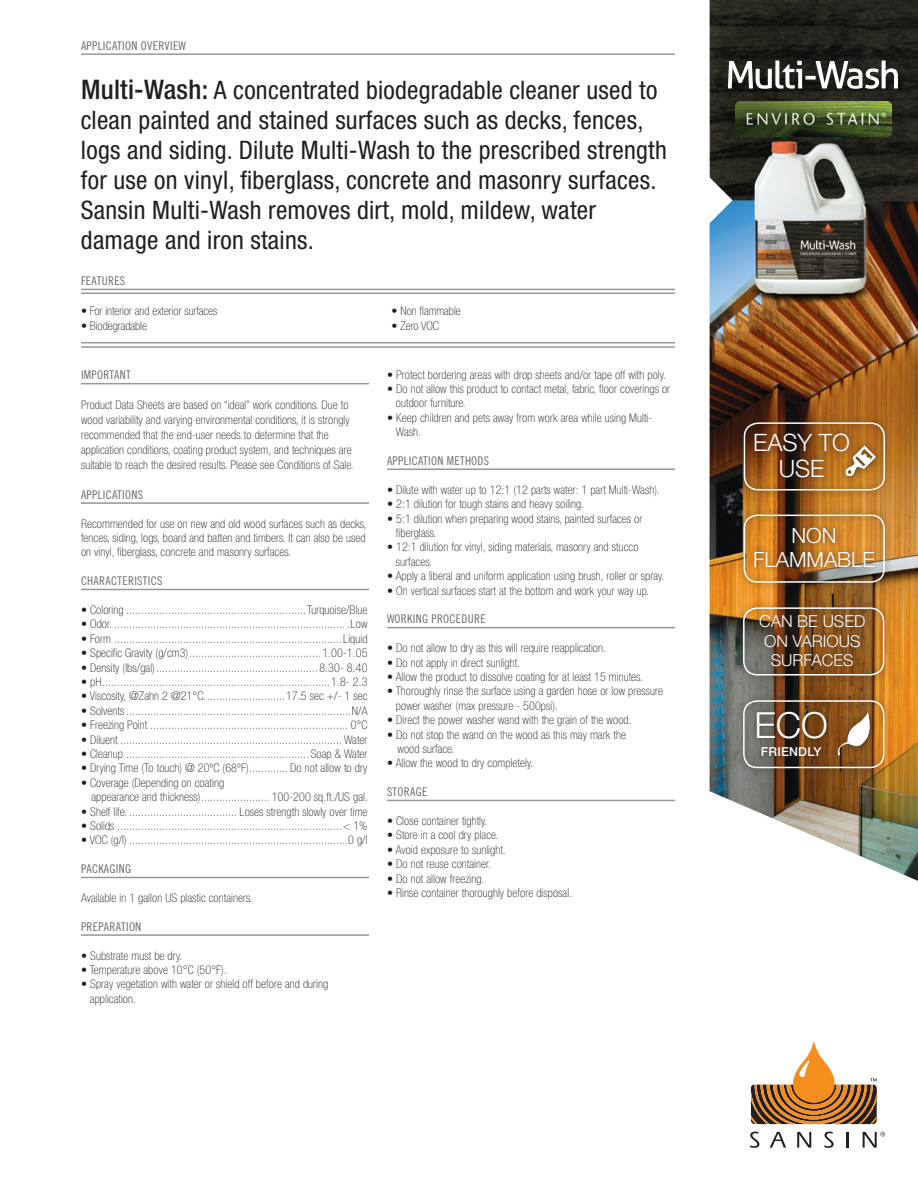
<style>
.page{position:relative;width:918px;height:1188px;background:#fff}
.page>*{position:absolute;margin:0;border:0;box-sizing:border-box;transform-origin:0 0}
.t1{font:300 36px "Helvetica Neue LT Std";color:#fff}
.t2{font:condensed 25.5px/30px "Helvetica Neue LT Std";letter-spacing:.01em;color:#231f20}
.t3{font:300 24px/25.5px "Helvetica Neue LT Std";color:#fff;text-align:center}
.t4{font:300 21px/24px "Helvetica Neue LT Std";color:#fff;text-align:center}
.t5{font:300 16.5px/19.5px "Helvetica Neue LT Std";color:#fff;text-align:center}
.t6{font:500 12.3px "Helvetica Neue LT Std";letter-spacing:.02em;color:#fff}
.t7{font:100 condensed 12px/14.4px "Helvetica Neue LT Std";letter-spacing:.01em;color:#231f20}
.t8{font:12px "Trade Gothic Cond Eighteen";letter-spacing:.025em;color:#69696c}
.s1{font-weight:500;font-size:27px}
</style>
<div class="page">
<img style="left:710px;top:201px;width:208px;height:680px">
<hr style="left:81px;top:383px;width:288px;height:1px;background:#96989b">
<hr style="left:81px;top:502px;width:288px;height:2px;background:#96989b">
<hr style="left:81px;top:589px;width:288px;height:1px;background:#96989b">
<hr style="left:81px;top:877px;width:288px;height:1px;background:#96989b">
<hr style="left:81px;top:934px;width:288px;height:2px;background:#96989b">
<hr style="left:387px;top:468px;width:288px;height:2px;background:#96989b">
<hr style="left:387px;top:627px;width:288px;height:1px;background:#96989b">
<hr style="left:387px;top:800px;width:288px;height:1px;background:#96989b">
<img style="left:710px;top:0;width:208px;height:201px">
<svg style="left:709px;top:150px;width:20px;height:101px"></svg>
<hr style="left:81px;top:289px;width:594px;height:1px;background:#96989b">
<hr style="left:81px;top:293px;width:594px;height:1px;background:#96989b">
<hr style="left:81px;top:342px;width:594px;height:1px;background:#96989b">
<hr style="left:81px;top:346px;width:594px;height:2px;background:#96989b">
<hr style="left:81px;top:53px;width:594px;height:2px;background:#96989b">
<svg style="left:751px;top:1041px;width:126px;height:83px"></svg>
<svg style="left:750px;top:1132px;width:9px;height:16px"></svg>
<svg style="left:770px;top:1132px;width:16px;height:16px"></svg>
<svg style="left:797px;top:1132px;width:14px;height:16px"></svg>
<svg style="left:824px;top:1132px;width:10px;height:16px"></svg>
<svg style="left:847px;top:1132px;width:2px;height:16px"></svg>
<svg style="left:863px;top:1132px;width:22px;height:16px"></svg>
<svg style="left:728px;top:60px;width:170px;height:29px"></svg>
<div style="left:736px;top:507px;width:156px;height:83px;background:#231f20;opacity:.75"></div>
<div style="left:744px;top:515px;width:141px;height:68px;border:2px solid #fff;border-radius:13px"></div>
<div style="left:735px;top:600px;width:157px;height:83px;background:#231f20;opacity:.75"></div>
<div style="left:743px;top:607px;width:141px;height:69px;border:2px solid #fff;border-radius:13px"></div>
<div style="left:736px;top:693px;width:156px;height:83px;background:#231f20;opacity:.75"></div>
<div style="left:743px;top:700px;width:141px;height:68px;border:2px solid #fff;border-radius:13px"></div>
<svg style="left:836px;top:712px;width:37px;height:44px"></svg>
<div style="left:736px;top:415px;width:157px;height:83px;background:#231f20;opacity:.75"></div>
<div style="left:744px;top:422px;width:141px;height:69px;border:2px solid #fff;border-radius:14px"></div>
<svg style="left:845px;top:445px;width:31px;height:31px"></svg>
<img style="left:736px;top:101px;width:156px;height:35px">
<img style="left:729px;top:139px;width:172px;height:205px">
<p class="t8" style="left:81px;top:39px;width:106px">APPLICATION OVERVIEW</p>
<p class="t2" style="left:81px;top:75px;width:587px"><span class="s1">Multi-Wash:</span> A concentrated biodegradable cleaner used to clean painted and stained surfaces such as decks, fences, logs and siding. Dilute Multi-Wash to the prescribed strength for use on vinyl, fiberglass, concrete and masonry surfaces.<br>Sansin Multi-Wash removes dirt, mold, mildew, water damage and iron stains.</p>
<p class="t8" style="left:81px;top:273px;width:46px">FEATURES</p>
<p class="t7" style="left:81px;top:303px;width:138px">• For interior and exterior surfaces</p>
<p class="t7" style="left:81px;top:318px;width:67px">• Biodegradable</p>
<p class="t8" style="left:81px;top:368px;width:51px">IMPORTANT</p>
<p class="t7" style="left:81px;top:398px;width:274px;line-height:15px">Product Data Sheets are based on “ideal” work conditions. Due to wood variability and varying environmental conditions, it is strongly recommended that the end-user needs to determine that the application conditions, coating product system, and techniques are suitable to reach the desired results. Please see Conditions of Sale.</p>
<p class="t8" style="left:81px;top:487px;width:64px">APPLICATIONS</p>
<p class="t7" style="left:81px;top:516px;width:287px;text-align:justify">Recommended for use on new and old wood surfaces such as decks, fences, siding, logs, board and batten and timbers. It can also be used on vinyl, fiberglass, concrete and masonry surfaces.</p>
<p class="t8" style="left:81px;top:574px;width:83px">CHARACTERISTICS</p>
<p class="t7" style="left:81px;top:603px;width:288px">• Coloring ............................................................Turquoise/Blue</p>
<p class="t7" style="left:81px;top:617px;width:288px">• Odor. ............................................................................. .Low</p>
<p class="t7" style="left:81px;top:631px;width:288px">• Form ............................................................................Liquid</p>
<p class="t7" style="left:81px;top:646px;width:288px">• Specific Gravity (g/cm3)............................................ 1.00-1.05</p>
<p class="t7" style="left:81px;top:660px;width:288px">• Density (lbs/gal)...................................................... 8.30- 8.40</p>
<p class="t7" style="left:81px;top:675px;width:288px">• pH............................................................................1.8- 2.3</p>
<p class="t7" style="left:81px;top:689px;width:288px">• Viscosity, @Zahn 2 @21°C. ..........................17.5 sec +/- 1 sec</p>
<p class="t7" style="left:81px;top:703px;width:288px">• Solvents...........................................................................N/A</p>
<p class="t7" style="left:81px;top:718px;width:288px">• Freezing Point .................................................................. 0°C</p>
<p class="t7" style="left:81px;top:732px;width:288px">• Diluent .......................................................................... Water</p>
<p class="t7" style="left:81px;top:747px;width:288px">• Cleanup ............................................................. Soap &amp; Water</p>
<p class="t7" style="left:81px;top:761px;width:288px">• Drying Time (To touch) @ 20ºC (68ºF)............. Do not allow to dry</p>
<p class="t7" style="left:92px;top:775px;width:278px;text-indent:-10px">• Coverage (Depending on coating<br>appearance and thickness)....................... 100-200 sq.ft./US gal.</p>
<p class="t7" style="left:81px;top:804px;width:288px">• Shelf life. .................................... Loses strength slowly over time</p>
<p class="t7" style="left:81px;top:819px;width:288px">• Solids ...........................................................................&lt; 1%</p>
<p class="t7" style="left:81px;top:833px;width:288px">• VOC (g/l) .........................................................................0 g/l</p>
<p class="t8" style="left:81px;top:862px;width:52px">PACKAGING</p>
<p class="t7" style="left:81px;top:891px;width:173px">Available in 1 gallon US plastic containers.</p>
<p class="t8" style="left:81px;top:919px;width:62px">PREPARATION</p>
<p class="t7" style="left:81px;top:948px;width:103px">• Substrate must be dry.</p>
<p class="t7" style="left:81px;top:963px;width:147px">• Temperature above 10°C (50°F).</p>
<p class="t7" style="left:90px;top:977px;width:240px;text-indent:-9px">• Spray vegetation with water or shield off before and during application.</p>
<p class="t7" style="left:392px;top:303px;width:71px">• Non flammable</p>
<p class="t7" style="left:392px;top:318px;width:49px">• Zero VOC</p>
<p class="t7" style="left:387px;top:367px;width:281px">• Protect bordering areas with drop sheets and/or tape off with poly.</p>
<p class="t7" style="left:396px;top:381px;width:276px;text-indent:-9px">• Do not allow this product to contact metal, fabric, floor coverings or outdoor furniture.</p>
<p class="t7" style="left:396px;top:410px;width:258px;text-indent:-9px">• Keep children and pets away from work area while using Multi-<br>Wash.</p>
<p class="t8" style="left:387px;top:454px;width:104px">APPLICATION METHODS</p>
<p class="t7" style="left:387px;top:482px;width:275px">• Dilute with water up to 12:1 (12 parts water: 1 part Multi-Wash).</p>
<p class="t7" style="left:387px;top:497px;width:198px">• 2:1 dilution for tough stains and heavy soiling.</p>
<p class="t7" style="left:396px;top:511px;width:248px;text-indent:-9px">• 5:1 dilution when preparing wood stains, painted surfaces or fiberglass.</p>
<p class="t7" style="left:396px;top:540px;width:244px;text-indent:-9px">• 12:1 dilution for vinyl, siding materials, masonry and stucco surfaces.</p>
<p class="t7" style="left:387px;top:569px;width:279px">• Apply a liberal and uniform application using brush, roller or spray.</p>
<p class="t7" style="left:387px;top:583px;width:264px">• On vertical surfaces start at the bottom and work your way up.</p>
<p class="t8" style="left:387px;top:612px;width:100px">WORKING PROCEDURE</p>
<p class="t7" style="left:387px;top:641px;width:221px">• Do not allow to dry as this will require reapplication.</p>
<p class="t7" style="left:387px;top:655px;width:135px">• Do not apply in direct sunlight.</p>
<p class="t7" style="left:387px;top:669px;width:257px">• Allow the product to dissolve coating for at least 15 minutes.</p>
<p class="t7" style="left:396px;top:684px;width:269px;text-indent:-9px">• Thoroughly rinse the surface using a garden hose or low pressure power washer (max pressure - 500psi).</p>
<p class="t7" style="left:387px;top:713px;width:246px">• Direct the power washer wand with the grain of the wood.</p>
<p class="t7" style="left:398px;top:727px;width:230px;text-indent:-11px">• Do not stop the wand on the wood as this may mark the wood surface.</p>
<p class="t7" style="left:387px;top:756px;width:148px">• Allow the wood to dry completely.</p>
<p class="t8" style="left:387px;top:785px;width:42px">STORAGE</p>
<p class="t7" style="left:387px;top:813px;width:102px">• Close container tightly.</p>
<p class="t7" style="left:387px;top:828px;width:113px">• Store in a cool dry place.</p>
<p class="t7" style="left:387px;top:842px;width:120px">• Avoid exposure to sunlight.</p>
<p class="t7" style="left:387px;top:857px;width:105px">• Do not reuse container.</p>
<p class="t7" style="left:387px;top:871px;width:99px">• Do not allow freezing.</p>
<p class="t7" style="left:387px;top:885px;width:187px">• Rinse container thoroughly before disposal.</p>
<h3 class="t3" style="left:753px;top:430px;width:98px">EASY TO<br>USE</h3>
<h3 class="t4" style="left:753px;top:523px;width:123px">NON<br>FLAMMABLE</h3>
<h3 class="t5" style="left:759px;top:611px;width:108px">CAN BE USED<br>ON VARIOUS<br>SURFACES</h3>
<h1 class="t1" style="left:755px;top:703px;width:75px">ECO</h1>
<p class="t6" style="left:761px;top:745px;width:62px">FRIENDLY</p>
</div>
